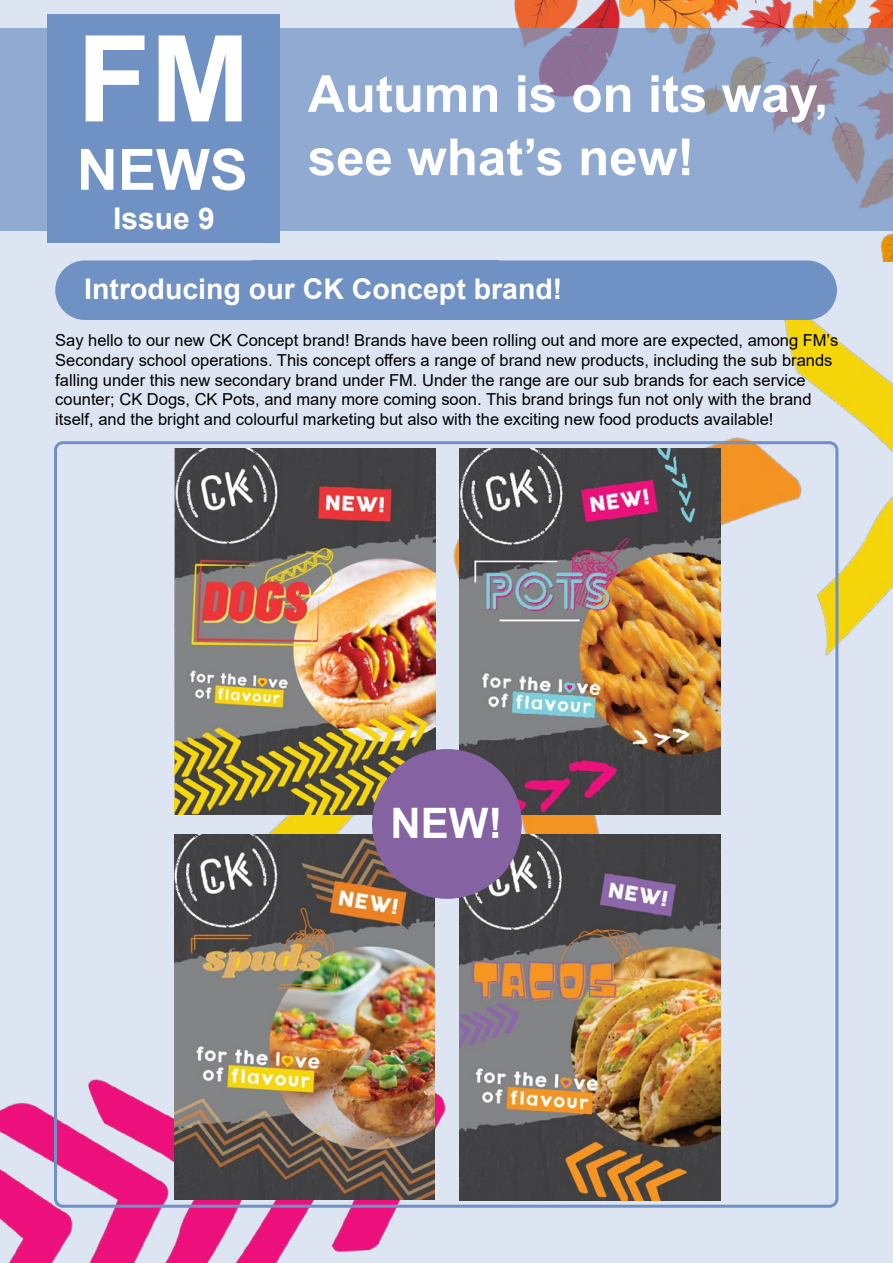
<style>
.page{position:relative;width:893px;height:1263px;background:#dde4f2}
.page>*{position:absolute;margin:0;border:0;box-sizing:border-box;transform-origin:0 0}
.t1{font:700 120px "Arial";color:#fff}
.t2{font:700 57px "Arial";color:#fff}
.t3{font:700 51px/63.3px "Arial";color:#fff}
.t4{font:700 42px "Arial";color:#fff}
.t5{font:700 30px "Arial";color:#fff}
.t6{font:700 28.5px "Arial";color:#fff}
.t7{font:16.5px/19.8px "Arial";color:#000}
</style>
<div class="page">
<img style="left:0;top:1079px;width:576px;height:184px">
<img style="left:195px;top:261px;width:698px;height:662px">
<div style="left:54px;top:441px;width:784px;height:767px;border:3px solid #6f91c4;border-radius:7px"></div>
<div style="left:55px;top:260px;width:444px;height:60px;background:#6f91c4;border-radius:30px"></div>
<div style="left:253px;top:260px;width:246px;height:60px;background:#6f91c4"></div>
<div style="left:458px;top:260px;width:379px;height:60px;background:#6f91c4;border-radius:30px"></div>
<img style="left:499px;top:0;width:394px;height:261px">
<div style="left:48px;top:14px;width:232px;height:229px;background:#6f91c4"></div>
<svg style="left:1px;top:28px;width:892px;height:203px;fill:#90aad1"></svg>
<img style="left:174px;top:449px;width:261px;height:365px">
<img style="left:460px;top:449px;width:260px;height:365px">
<img style="left:174px;top:834px;width:261px;height:365px">
<img style="left:459px;top:834px;width:261px;height:366px">
<div style="left:372px;top:749px;width:150px;height:150px;background:#8563a3;border-radius:50%"></div>
<h1 class="t1" style="left:77px;top:-5px;width:175px">FM</h1>
<h2 class="t2" style="left:77px;top:130px;width:173px">NEWS</h2>
<h3 class="t5" style="left:113px;top:197px;width:103px">Issue 9</h3>
<h3 class="t3" style="left:308px;top:63px;width:522px">Autumn is on its way, see what’s new!</h3>
<h3 class="t6" style="left:84px;top:269px;width:480px">Introducing our CK Concept brand!</h3>
<p class="t7" style="left:55px;top:330px;width:784px">Say hello to our new CK Concept brand! Brands have been rolling out and more are expected, among FM’s Secondary school operations. This concept offers a range of brand new products, including the sub brands falling under this new secondary brand under FM. Under the range are our sub brands for each service counter; CK Dogs, CK Pots, and many more coming soon. This brand brings fun not only with the brand itself, and the bright and colourful marketing but also with the exciting new food products available!</p>
<h3 class="t4" style="left:390px;top:793px;width:113px">NEW!</h3>
</div>
